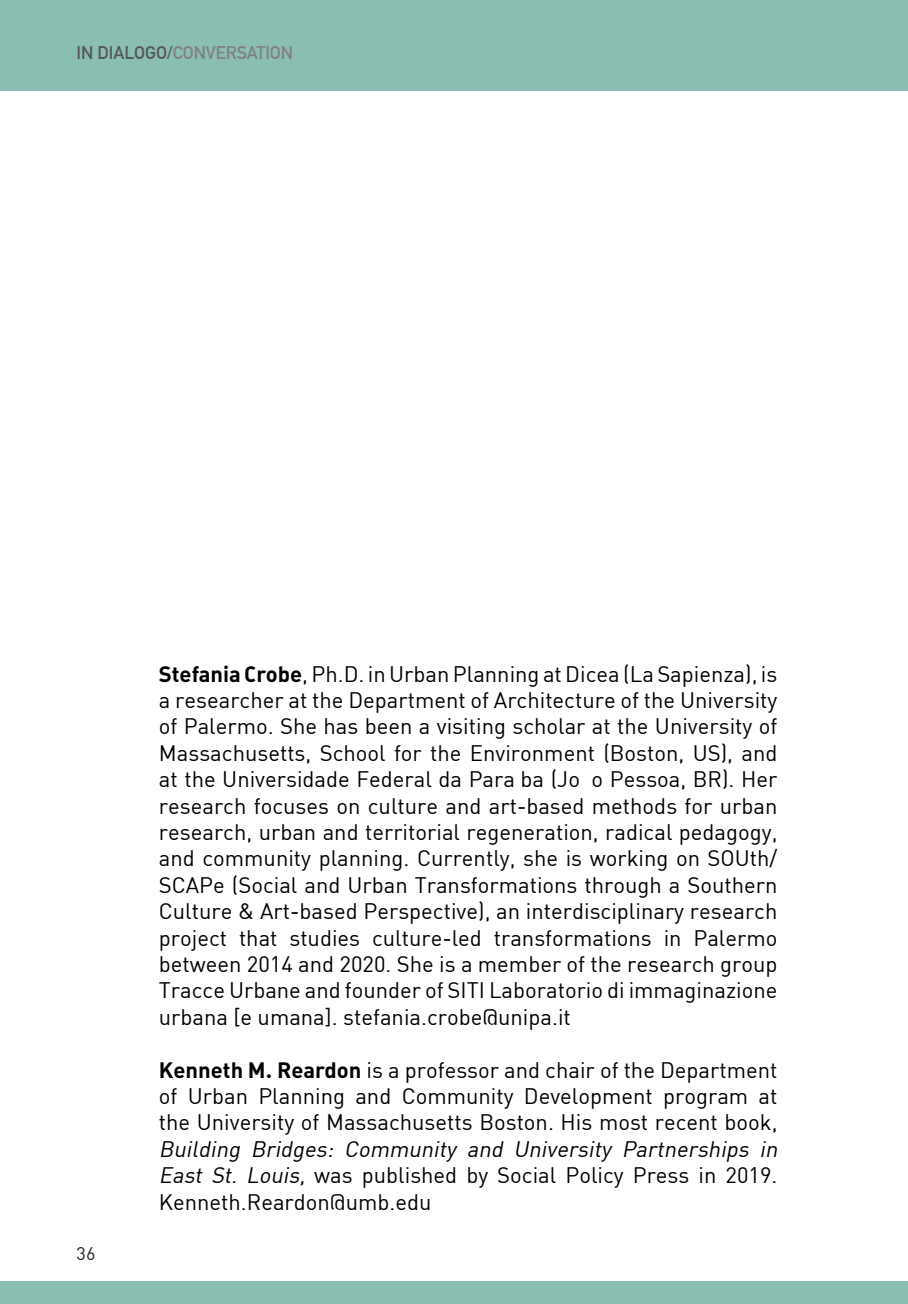
<style>
.page{position:relative;width:908px;height:1304px;background:#fff}
.page>*{position:absolute;margin:0;border:0;box-sizing:border-box;transform-origin:0 0}
.t1{font:22px/26.4px "DIN";color:#000;text-align:justify}
.t2{font:italic 22px/26.4px "DIN";color:#000}
.t3{font:700 18px "DIN Alternate";letter-spacing:-.005em;color:#808285}
.t4{font:18px "DIN";color:#231f20}
.s1{color:#57585a}
.s2{font-family:"DIN Bold Alternate"}
.s3{font-style:normal}
</style>
<div class="page">
<div style="left:0;top:0;width:907px;height:90px;background:#8abeb2"></div>
<div style="left:0;top:1281px;width:907px;height:23px;background:#8abeb2"></div>
<p class="t3" style="left:77px;top:39px;width:218px"><span class="s1">IN DIALOGO/</span>CONVERSATION</p>
<p class="t4" style="left:77px;top:1242px;width:20px">36</p>
<p class="t1" style="left:159px;top:660px;width:619px"><span class="s2">Stefania Crobe</span>, Ph.D. in Urban Planning at Dicea (La Sapienza), is a researcher at the Department of Architecture of the University of Palermo. She has been a visiting scholar at the University of Massachusetts, School for the Environment (Boston, US), and at the Universidade Federal da Paraíba (João Pessoa, BR). Her research focuses on culture and art-based methods for urban research, urban and territorial regeneration, radical pedagogy, and community planning. Currently, she is working on SOUth/ SCAPe (Social and Urban Transformations through a Southern Culture &amp; Art-based Perspective), an interdisciplinary research project that studies culture-led transformations in Palermo between 2014 and 2020. She is a member of the research group Tracce Urbane and founder of SITI Laboratorio di immaginazione urbana [e umana]. stefania.crobe@unipa.it</p>
<p class="t1" style="left:159px;top:1056px;width:620px"><span class="s2">Kenneth M. Reardon</span> is a professor and chair of the Department of Urban Planning and Community Development program at the University of Massachusetts Boston. His most recent book,</p>
<p class="t2" style="left:159px;top:1135px;width:624px">Building Bridges: Community and University Partnerships in<br>East St. Louis, <span class="s3">was published by Social Policy Press in 2019.<br>Kenneth.Reardon@umb.edu</span></p>
</div>
